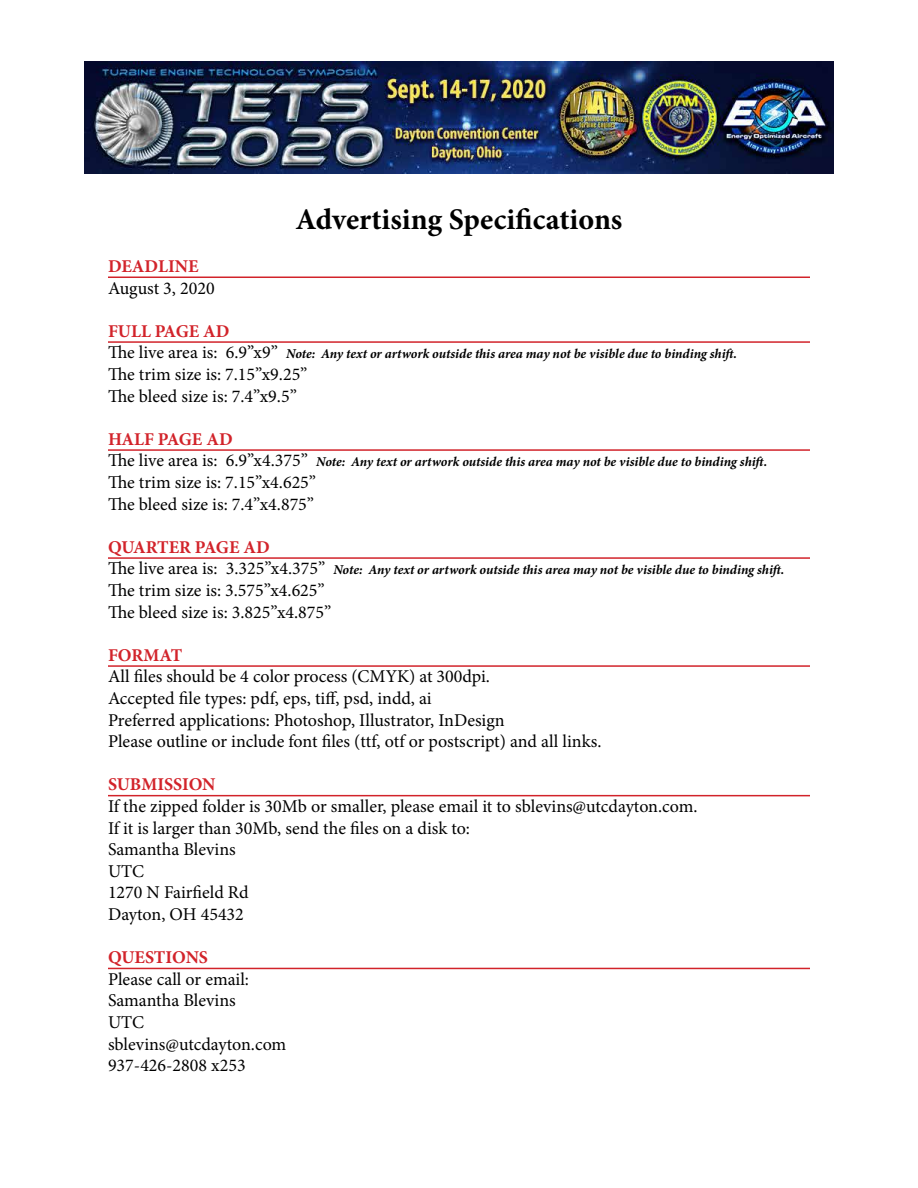
<style>
.page{position:relative;width:918px;height:1188px;background:#fff}
.page>*{position:absolute;margin:0;border:0;box-sizing:border-box;transform-origin:0 0}
.t1{font:700 30px "Minion Pro";color:#000}
.t2{font:18px/21.6px "Minion Pro";color:#000}
.t3{font:700 18px "Minion Pro";color:#d2232a}
.t4{font:italic 700 13.5px "Minion Pro";letter-spacing:-.005em;color:#000}
.s1{font-weight:400;font-style:normal;font-size:18px}
</style>
<div class="page">
<hr style="left:108px;top:277px;width:702px;height:1px;background:#d2232a">
<hr style="left:108px;top:341px;width:702px;height:2px;background:#d2232a">
<hr style="left:108px;top:449px;width:702px;height:2px;background:#d2232a">
<hr style="left:108px;top:557px;width:702px;height:2px;background:#d2232a">
<hr style="left:108px;top:665px;width:702px;height:2px;background:#d2232a">
<hr style="left:108px;top:795px;width:702px;height:1px;background:#d2232a">
<hr style="left:108px;top:968px;width:702px;height:1px;background:#d2232a">
<img style="left:84px;top:61px;width:750px;height:113px">
<h1 class="t1" style="left:296px;top:198px;width:328px">Advertising Specifications</h1>
<p class="t3" style="left:108px;top:254px;width:92px">DEADLINE</p>
<p class="t2" style="left:108px;top:277px;width:108px">August 3, 2020</p>
<p class="t3" style="left:108px;top:318px;width:123px">FULL PAGE AD</p>
<p class="t4" style="left:108px;top:344px;width:631px"><span class="s1">The live area is: 6.9”x9”</span> Note: Any text or artwork outside this area may not be visible due to binding shift.</p>
<p class="t2" style="left:108px;top:364px;width:201px">The trim size is: 7.15”x9.25”<br>The bleed size is: 7.4”x9.5”</p>
<p class="t3" style="left:108px;top:426px;width:126px">HALF PAGE AD</p>
<p class="t4" style="left:108px;top:452px;width:661px"><span class="s1">The live area is: 6.9”x4.375”</span> Note: Any text or artwork outside this area may not be visible due to binding shift.</p>
<p class="t2" style="left:108px;top:472px;width:210px">The trim size is: 7.15”x4.625”<br>The bleed size is: 7.4”x4.875”</p>
<p class="t3" style="left:108px;top:534px;width:163px">QUARTER PAGE AD</p>
<p class="t4" style="left:108px;top:560px;width:678px"><span class="s1">The live area is: 3.325”x4.375”</span> Note: Any text or artwork outside this area may not be visible due to binding shift.</p>
<p class="t2" style="left:108px;top:580px;width:225px">The trim size is: 3.575”x4.625”<br>The bleed size is: 3.825”x4.875”</p>
<p class="t3" style="left:108px;top:642px;width:76px">FORMAT</p>
<p class="t2" style="left:108px;top:666px;width:495px">All files should be 4 color process (CMYK) at 300dpi.<br>Accepted file types: pdf, eps, tiff, psd, indd, ai<br>Preferred applications: Photoshop, Illustrator, InDesign<br>Please outline or include font files (ttf, otf or postscript) and all links.</p>
<p class="t3" style="left:108px;top:772px;width:109px">SUBMISSION</p>
<p class="t2" style="left:108px;top:796px;width:591px">If the zipped folder is 30Mb or smaller, please email it to sblevins@utcdayton.com.<br>If it is larger than 30Mb, send the files on a disk to:<br>Samantha Blevins<br>UTC<br>1270 N Fairfield Rd<br>Dayton, OH 45432</p>
<p class="t3" style="left:108px;top:945px;width:102px">QUESTIONS</p>
<p class="t2" style="left:108px;top:968px;width:180px">Please call or email:<br>Samantha Blevins<br>UTC sblevins@utcdayton.com<br>937-426-2808 x253</p>
</div>
